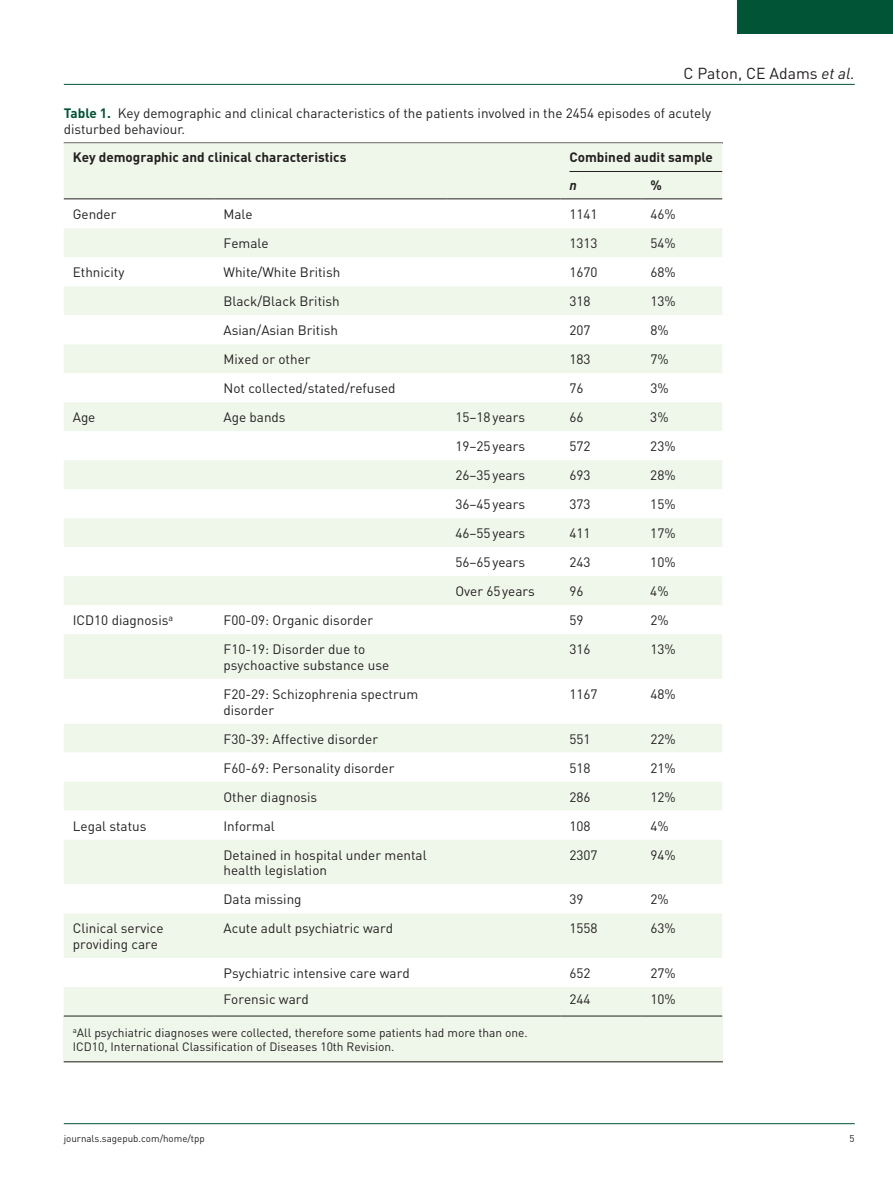
<style>
.page{position:relative;width:893px;height:1191px;background:#fff}
.page>*{position:absolute;margin:0;border:0;box-sizing:border-box;transform-origin:0 0}
.t1{font:15.75px "DIN";color:#231f20}
.t2{font:13.5px/15.8px "DIN";color:#231f20}
.t3{font:700 13.5px "DIN";color:#231f20}
.t4{font:italic 700 13.5px "DIN";color:#231f20}
.t5{font:12px/14.2px "DIN";color:#231f20}
.t6{font:9.75px "DIN";color:#231f20}
.s1{font-style:italic}
.s2{font-weight:700;color:#015436}
</style>
<div class="page">
<hr style="left:64px;top:84px;width:791px;height:1px;background:#015436">
<hr style="left:64px;top:1123px;width:791px;height:1px;background:#015436">
<div style="left:738px;top:0;width:155px;height:34px;background:#015436"></div>
<div style="left:64px;top:1016px;width:659px;height:46px;background:#eff7ea"></div>
<hr style="left:64px;top:143px;width:659px;height:1px;background:#231f20">
<hr style="left:64px;top:1061px;width:659px;height:1px;background:#231f20">
<div style="left:64px;top:143px;width:658px;height:872px;background:#eff7ea"></div>
<svg style="left:64px;top:199px;width:658px;height:788px"></svg>
<hr style="left:64px;top:198px;width:150px;height:1px;background:#231f20">
<hr style="left:214px;top:198px;width:232px;height:1px;background:#231f20">
<hr style="left:446px;top:198px;width:114px;height:1px;background:#231f20">
<hr style="left:560px;top:198px;width:81px;height:1px;background:#231f20">
<hr style="left:641px;top:198px;width:81px;height:1px;background:#231f20">
<hr style="left:64px;top:1015px;width:150px;height:1px;background:#231f20">
<hr style="left:214px;top:1015px;width:232px;height:1px;background:#231f20">
<hr style="left:446px;top:1015px;width:114px;height:1px;background:#231f20">
<hr style="left:560px;top:1015px;width:81px;height:1px;background:#231f20">
<hr style="left:641px;top:1015px;width:81px;height:1px;background:#231f20">
<hr style="left:569px;top:171px;width:153px;height:1px;background:#231f20">
<p class="t1" style="left:683px;top:63px;width:173px">C Paton, CE Adams <span class="s1">et al.</span></p>
<p class="t2" style="left:64px;top:105px;width:649px"><span class="s2">Table 1.</span> Key demographic and clinical characteristics of the patients involved in the 2454 episodes of acutely disturbed behaviour.</p>
<p class="t3" style="left:73px;top:148px;width:275px">Key demographic and clinical characteristics</p>
<p class="t3" style="left:569px;top:148px;width:145px">Combined audit sample</p>
<p class="t4" style="left:569px;top:176px;width:9px">n</p>
<p class="t3" style="left:650px;top:176px;width:13px">%</p>
<p class="t2" style="left:73px;top:206px;width:45px">Gender</p>
<p class="t2" style="left:223px;top:206px;width:31px">Male</p>
<p class="t2" style="left:569px;top:206px;width:30px">1141</p>
<p class="t2" style="left:650px;top:206px;width:27px">46%</p>
<p class="t2" style="left:223px;top:235px;width:47px">Female</p>
<p class="t2" style="left:569px;top:235px;width:30px">1313</p>
<p class="t2" style="left:650px;top:235px;width:27px">54%</p>
<p class="t2" style="left:73px;top:264px;width:53px">Ethnicity</p>
<p class="t2" style="left:223px;top:264px;width:118px">White/White British</p>
<p class="t2" style="left:569px;top:264px;width:30px">1670</p>
<p class="t2" style="left:650px;top:264px;width:27px">68%</p>
<p class="t2" style="left:223px;top:293px;width:118px">Black/Black British</p>
<p class="t2" style="left:569px;top:293px;width:23px">318</p>
<p class="t2" style="left:650px;top:293px;width:27px">13%</p>
<p class="t2" style="left:223px;top:322px;width:116px">Asian/Asian British</p>
<p class="t2" style="left:569px;top:322px;width:23px">207</p>
<p class="t2" style="left:650px;top:322px;width:20px">8%</p>
<p class="t2" style="left:223px;top:351px;width:89px">Mixed or other</p>
<p class="t2" style="left:569px;top:351px;width:23px">183</p>
<p class="t2" style="left:650px;top:351px;width:20px">7%</p>
<p class="t2" style="left:223px;top:380px;width:174px">Not collected/stated/refused</p>
<p class="t2" style="left:569px;top:380px;width:16px">76</p>
<p class="t2" style="left:650px;top:380px;width:20px">3%</p>
<p class="t2" style="left:73px;top:409px;width:24px">Age</p>
<p class="t2" style="left:223px;top:409px;width:64px">Age bands</p>
<p class="t2" style="left:455px;top:409px;width:71px">15–18years</p>
<p class="t2" style="left:569px;top:409px;width:16px">66</p>
<p class="t2" style="left:650px;top:409px;width:20px">3%</p>
<p class="t2" style="left:455px;top:438px;width:71px">19–25years</p>
<p class="t2" style="left:569px;top:438px;width:23px">572</p>
<p class="t2" style="left:650px;top:438px;width:27px">23%</p>
<p class="t2" style="left:455px;top:467px;width:71px">26–35years</p>
<p class="t2" style="left:569px;top:467px;width:23px">693</p>
<p class="t2" style="left:650px;top:467px;width:27px">28%</p>
<p class="t2" style="left:455px;top:496px;width:71px">36–45years</p>
<p class="t2" style="left:569px;top:496px;width:23px">373</p>
<p class="t2" style="left:650px;top:496px;width:27px">15%</p>
<p class="t2" style="left:455px;top:525px;width:71px">46–55years</p>
<p class="t2" style="left:569px;top:525px;width:23px">411</p>
<p class="t2" style="left:650px;top:525px;width:27px">17%</p>
<p class="t2" style="left:455px;top:554px;width:71px">56–65years</p>
<p class="t2" style="left:569px;top:554px;width:23px">243</p>
<p class="t2" style="left:650px;top:554px;width:27px">10%</p>
<p class="t2" style="left:455px;top:583px;width:81px">Over 65years</p>
<p class="t2" style="left:569px;top:583px;width:16px">96</p>
<p class="t2" style="left:650px;top:583px;width:20px">4%</p>
<p class="t2" style="left:73px;top:612px;width:102px">ICD10 diagnosis<sup>a</sup></p>
<p class="t2" style="left:224px;top:612px;width:151px">F00-09: Organic disorder</p>
<p class="t2" style="left:569px;top:612px;width:16px">59</p>
<p class="t2" style="left:650px;top:612px;width:20px">2%</p>
<p class="t2" style="left:224px;top:641px;width:167px">F10-19: Disorder due to psychoactive substance use</p>
<p class="t2" style="left:569px;top:641px;width:23px">316</p>
<p class="t2" style="left:650px;top:641px;width:27px">13%</p>
<p class="t2" style="left:224px;top:686px;width:196px">F20-29: Schizophrenia spectrum disorder</p>
<p class="t2" style="left:569px;top:686px;width:30px">1167</p>
<p class="t2" style="left:650px;top:686px;width:27px">48%</p>
<p class="t2" style="left:224px;top:730px;width:156px">F30-39: Affective disorder</p>
<p class="t2" style="left:569px;top:730px;width:23px">551</p>
<p class="t2" style="left:650px;top:730px;width:27px">22%</p>
<p class="t2" style="left:224px;top:759px;width:172px">F60-69: Personality disorder</p>
<p class="t2" style="left:569px;top:759px;width:23px">518</p>
<p class="t2" style="left:650px;top:759px;width:27px">21%</p>
<p class="t2" style="left:224px;top:788px;width:95px">Other diagnosis</p>
<p class="t2" style="left:569px;top:788px;width:23px">286</p>
<p class="t2" style="left:650px;top:788px;width:27px">12%</p>
<p class="t2" style="left:73px;top:817px;width:75px">Legal status</p>
<p class="t2" style="left:223px;top:817px;width:53px">Informal</p>
<p class="t2" style="left:569px;top:817px;width:23px">108</p>
<p class="t2" style="left:650px;top:817px;width:20px">4%</p>
<p class="t2" style="left:223px;top:846px;width:205px">Detained in hospital under mental health legislation</p>
<p class="t2" style="left:569px;top:846px;width:30px">2307</p>
<p class="t2" style="left:650px;top:846px;width:27px">94%</p>
<p class="t2" style="left:223px;top:891px;width:80px">Data missing</p>
<p class="t2" style="left:569px;top:891px;width:16px">39</p>
<p class="t2" style="left:650px;top:891px;width:20px">2%</p>
<p class="t2" style="left:73px;top:920px;width:92px">Clinical service providing care</p>
<p class="t2" style="left:223px;top:920px;width:171px">Acute adult psychiatric ward</p>
<p class="t2" style="left:569px;top:920px;width:30px">1558</p>
<p class="t2" style="left:650px;top:920px;width:27px">63%</p>
<p class="t2" style="left:223px;top:965px;width:188px">Psychiatric intensive care ward</p>
<p class="t2" style="left:569px;top:965px;width:23px">652</p>
<p class="t2" style="left:650px;top:965px;width:27px">27%</p>
<p class="t2" style="left:223px;top:991px;width:87px">Forensic ward</p>
<p class="t2" style="left:569px;top:991px;width:23px">244</p>
<p class="t2" style="left:650px;top:991px;width:27px">10%</p>
<p class="t5" style="left:73px;top:1025px;width:457px"><sup>a</sup>All psychiatric diagnoses were collected, therefore some patients had more than one.<br>ICD10, International Classification of Diseases 10th Revision.</p>
<p class="t6" style="left:64px;top:1132px;width:143px">journals.sagepub.com/home/tpp</p>
<p class="t6" style="left:850px;top:1132px;width:7px">5</p>
</div>
